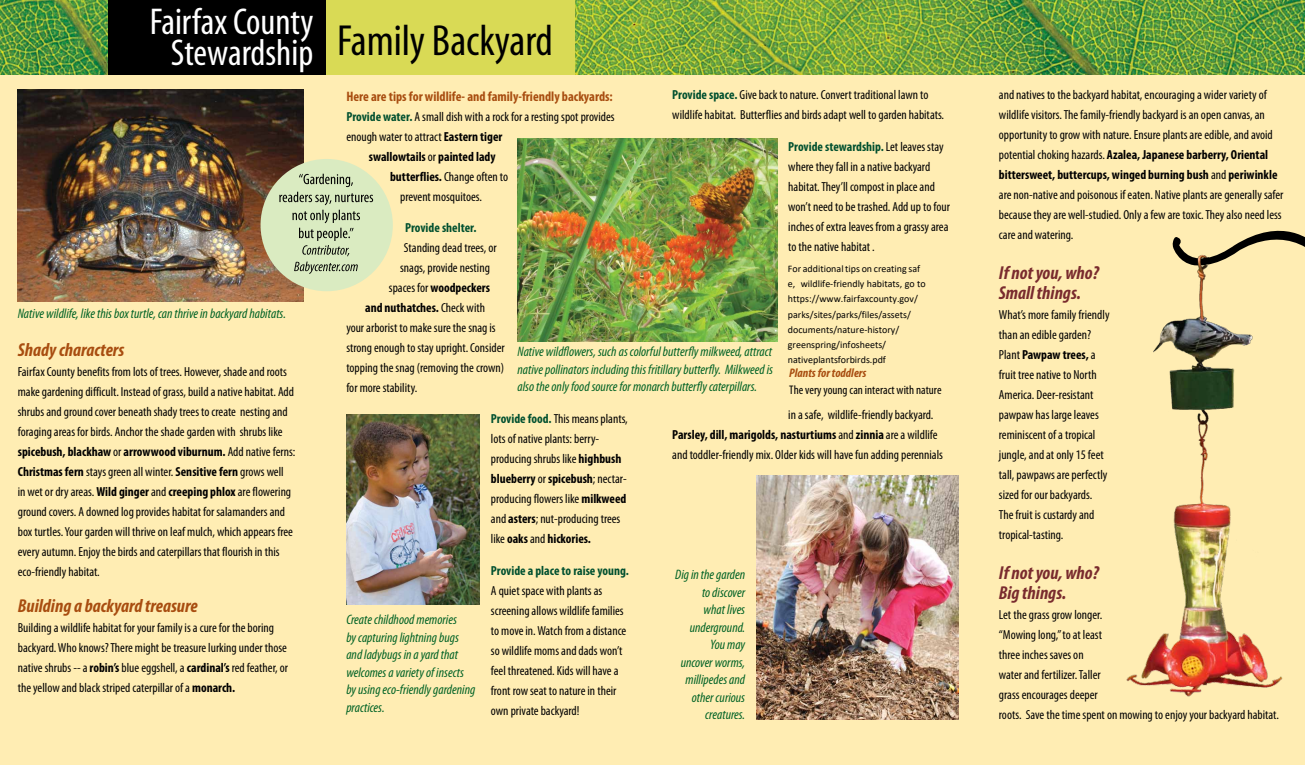
<style>
.page{position:relative;width:1305px;height:765px;background:#fff}
.page>*{position:absolute;margin:0;border:0;box-sizing:border-box;transform-origin:0 0}
.t1{font:condensed 43.75px "Myriad";color:#000}
.t2{font:condensed 37.5px "Myriad";color:#fff}
.t3{font:italic 700 condensed 18.75px/20px "Myriad Pro";color:#792b2e}
.t4{font:italic 700 condensed 18.75px "Myriad Pro";color:#a84d10}
.t5{font:italic condensed 13.75px/17.5px "Myriad Pro";color:#006225}
.t6{font:700 condensed 13.75px "Myriad Pro";color:#a84d10}
.t7{font:condensed 13.12px/20px "Myriad Pro";color:#000}
.t8{font:700 condensed 13.12px "Myriad Pro";color:#000}
.t9{font:700 condensed 13.12px "Myriad Pro";color:#00502f}
.t10{font:condensed 12.5px/16.9px "Myriad Pro";color:#000}
.t11{font:10px/15.2px "Calibri";color:#000}
.s1{font-weight:700}
.s2{font-weight:700;color:#00502f}
.s3{font-weight:700;font-style:italic;color:#a84d10}
.s4{font-weight:400}
</style>
<div class="page">
<div style="left:0;top:68px;width:1305px;height:697px;background:#ffedb3"></div>
<img style="left:0;top:0;width:109px;height:75px">
<img style="left:575px;top:0;width:730px;height:75px">
<div style="left:326px;top:0;width:249px;height:75px;background:#d9da55"></div>
<div style="left:109px;top:0;width:217px;height:75px;background:#000"></div>
<img style="left:18px;top:90px;width:286px;height:212px">
<div style="left:261px;top:159px;width:132px;height:132px;background:#daebc1;border-radius:50%"></div>
<svg style="left:294px;top:262px;width:64px;height:12px"></svg>
<svg style="left:279px;top:174px;width:94px;height:82px"></svg>
<img style="left:346px;top:414px;width:134px;height:191px">
<img style="left:518px;top:139px;width:259px;height:202px">
<img style="left:757px;top:475px;width:201px;height:245px">
<img style="left:1126px;top:275px;width:157px;height:422px">
<svg style="left:1172px;top:230px;width:133px;height:45px"></svg>
<p class="t2" style="left:150px;top:3px;width:165px">Fairfax County</p>
<p class="t1" style="left:171px;top:19px;width:384px"><sub>Stewardship</sub> Family Backyard</p>
<p class="t5" style="left:18px;top:305px;width:270px">Native wildlife, like this box turtle, can thrive in backyard habitats.</p>
<p class="t4" style="left:18px;top:338px;width:108px">Shady characters</p>
<p class="t7" style="left:18px;top:361px;width:279px">Fairfax County benefits from lots of trees. However, shade and roots make gardening difficult. Instead of grass, build a native habitat. Add shrubs and ground cover beneath shady trees to create nesting and foraging areas for birds. Anchor the shade garden with shrubs like <span class="s1">spicebush, blackhaw</span> or <span class="s1">arrowwood viburnum.</span> Add native ferns:<br><span class="s1">Christmas fern</span> stays green all winter. <span class="s1">Sensitive fern</span> grows well<br>in wet or dry areas. <span class="s1">Wild ginger</span> and <span class="s1">creeping phlox</span> are flowering ground covers. A downed log provides habitat for salamanders and box turtles. Your garden will thrive on leaf mulch, which appears free every autumn. Enjoy the birds and caterpillars that flourish in this eco-friendly habitat.</p>
<p class="t4" style="left:18px;top:595px;width:181px">Building a backyard treasure</p>
<p class="t7" style="left:18px;top:618px;width:272px">Building a wildlife habitat for your family is a cure for the boring backyard. Who knows? There might be treasure lurking under those native shrubs -- a <span class="s1">robin’s</span> blue eggshell, a <span class="s1">cardinal’s</span> red feather, or the yellow and black striped caterpillar of a <span class="s1">monarch.</span></p>
<p class="t7" style="left:672px;top:85px;width:273px"><span class="s2">Provide space.</span> Give back to nature. Convert traditional lawn to wildlife habitat. Butterflies and birds adapt well to garden habitats.</p>
<p class="t7" style="left:788px;top:136px;width:163px"><span class="s2">Provide stewardship.</span> Let leaves stay where they fall in a native backyard habitat. They’ll compost in place and won’t need to be trashed. Add up to four inches of extra leaves from a grassy area to the native habitat .</p>
<p class="t11" style="left:788px;top:261px;width:139px">For additional tips on creating saf e, wildlife-friendly habitats, go to https://www.fairfaxcounty.gov/ parks/sites/parks/files/assets/ documents/nature-history/ greenspring/infosheets/ nativeplantsforbirds.pdf</p>
<p class="t10" style="left:789px;top:365px;width:154px"><span class="s3">Plants for toddlers<br></span>The very young can interact with nature</p>
<p class="t7" style="left:788px;top:404px;width:147px">in a safe, wildlife-friendly backyard.</p>
<p class="t8" style="left:672px;top:426px;width:267px">Parsley, dill, marigolds, nasturtiums <span class="s4">and</span> zinnia <span class="s4">are a wildlife</span></p>
<p class="t7" style="left:672px;top:444px;width:272px">and toddler-friendly mix. Older kids will have fun adding perennials</p>
<p class="t6" style="left:346px;top:88px;width:268px">Here are tips for wildlife- and family-friendly backyards:</p>
<p class="t7" style="left:346px;top:106px;width:270px"><span class="s2">Provide water.</span> A small dish with a rock for a resting spot provides</p>
<p class="t7" style="left:346px;top:126px;width:158px">enough water to attract <span class="s1">Eastern tiger</span></p>
<p class="t8" style="left:369px;top:148px;width:128px">swallowtails <span class="s4">or</span> painted lady</p>
<p class="t7" style="left:390px;top:166px;width:120px"><span class="s1">butterflies.</span> Change often to</p>
<p class="t7" style="left:400px;top:186px;width:83px">prevent mosquitoes.</p>
<p class="t9" style="left:405px;top:219px;width:73px">Provide shelter.</p>
<p class="t7" style="left:404px;top:238px;width:94px">Standing dead trees, or</p>
<p class="t7" style="left:400px;top:258px;width:91px">snags, provide nesting</p>
<p class="t8" style="left:389px;top:279px;width:103px"><span class="s4">spaces for</span> woodpeckers</p>
<p class="t7" style="left:346px;top:298px;width:160px;text-indent:19px"><span class="s1">and nuthatches.</span> Check with your arborist to make sure the snag is strong enough to stay upright. Consider topping the snag (removing the crown) for more stability.</p>
<p class="t7" style="left:491px;top:409px;width:138px"><span class="s2">Provide food.</span> This means plants, lots of native plants: berry&shy;producing shrubs like <span class="s1">highbush blueberry</span> or <span class="s1">spicebush</span>; nectar&shy;producing flowers like <span class="s1">milkweed </span>and <span class="s1">asters</span>; nut-producing trees like <span class="s1">oaks</span> and <span class="s1">hickories.</span></p>
<p class="t9" style="left:491px;top:562px;width:139px">Provide a place to raise young.</p>
<p class="t7" style="left:491px;top:580px;width:137px">A quiet space with plants as screening allows wildlife families to move in. Watch from a distance so wildlife moms and dads won’t feel threatened. Kids will have a front row seat to nature in their own private backyard!</p>
<p class="t5" style="left:518px;top:343px;width:257px;text-align:justify">Native wildflowers, such as colorful butterfly milkweed, attract native pollinators including this fritillary butterfly. Milkweed is also the only food source for monarch butterfly caterpillars.</p>
<p class="t5" style="left:675px;top:566px;width:71px;text-align:right">Dig in the garden to discover<br>what lives underground.<br>You may uncover worms, millipedes and other curious creatures.</p>
<p class="t5" style="left:346px;top:611px;width:130px">Create childhood memories<br>by capturing lightning bugs and ladybugs in a yard that welcomes a variety of insects by using eco-friendly gardening practices.</p>
<p class="t7" style="left:999px;top:85px;width:286px">and natives to the backyard habitat, encouraging a wider variety of wildlife visitors. The family-friendly backyard is an open canvas, an opportunity to grow with nature. Ensure plants are edible, and avoid potential choking hazards. <span class="s1">Azalea, Japanese barberry, Oriental bittersweet, buttercups, winged burning bush</span> and <span class="s1">periwinkle </span>are non-native and poisonous if eaten. Native plants are generally safer because they are well-studied. Only a few are toxic. They also need less care and watering.</p>
<p class="t3" style="left:999px;top:263px;width:101px">If not you, who?<br>Small things.</p>
<p class="t7" style="left:999px;top:305px;width:112px">What’s more family friendly than an edible garden?<br>Plant <span class="s1">Pawpaw trees,</span> a fruit tree native to North<br>America. Deer-resistant pawpaw has large leaves reminiscent of a tropical jungle, and at only 15 feet tall, pawpaws are perfectly sized for our backyards.<br>The fruit is custardy and tropical-tasting.</p>
<p class="t3" style="left:999px;top:563px;width:101px">If not you, who?<br>Big things.</p>
<p class="t7" style="left:999px;top:605px;width:282px">Let the grass grow longer.<br>“Mowing long,” to at least<br>three inches saves on<br>water and fertilizer. Taller<br>grass encourages deeper<br>roots. Save the time spent on mowing to enjoy your backyard habitat.</p>
</div>
